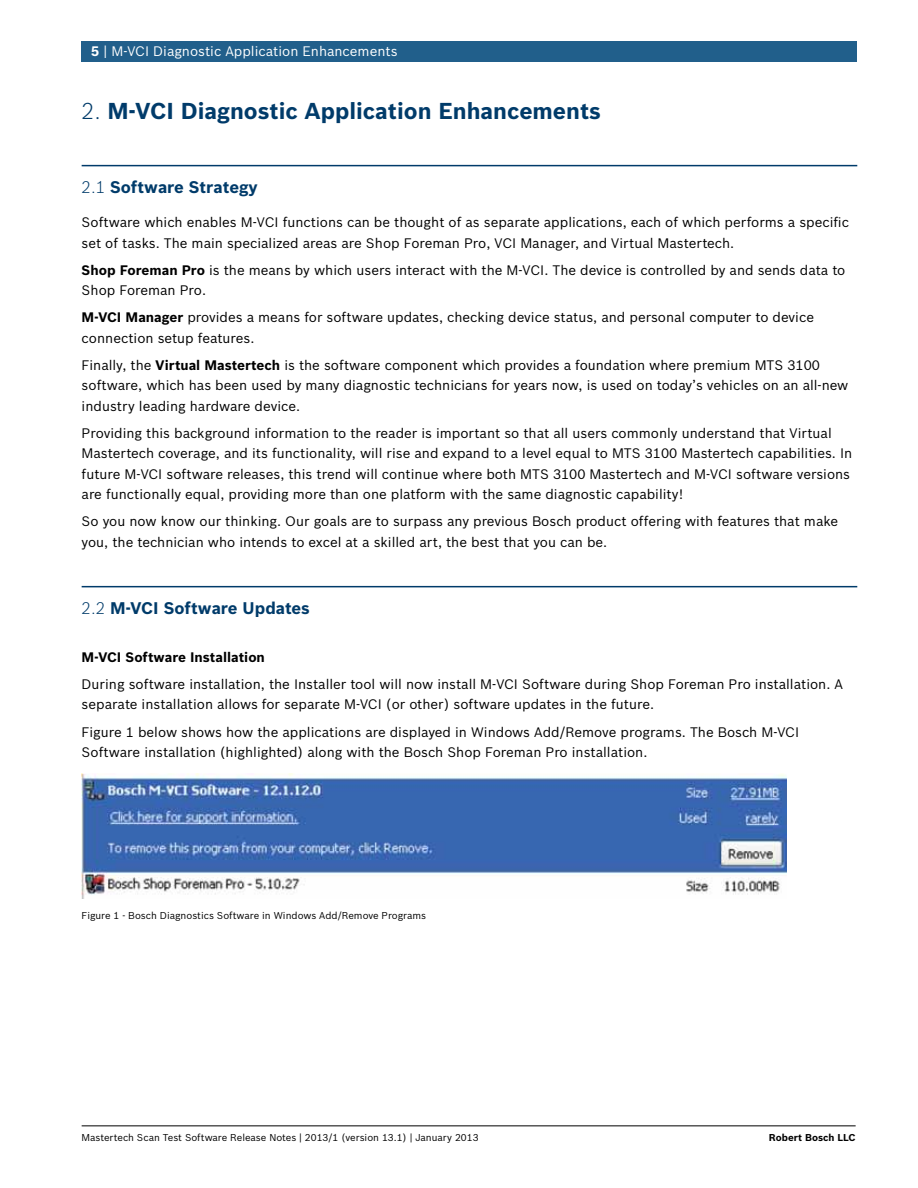
<style>
.page{position:relative;width:918px;height:1188px;background:#fff}
.page>*{position:absolute;margin:0;border:0;box-sizing:border-box;transform-origin:0 0}
.t1{font:700 22.5px "Bosch Sans";color:#003b6a}
.t2{font:700 16.5px "Bosch Sans";color:#003b6a}
.t3{font:13.5px/20.4px "Bosch Sans";color:#000}
.t4{font:13.5px "Bosch Sans";color:#fff}
.t5{font:700 13.5px "Bosch Sans";color:#000}
.t6{font:9.75px "Bosch Sans";color:#000}
.t7{font:700 9.75px "Bosch Sans";color:#000}
.s1{font-weight:700}
.s2{font-weight:300}
</style>
<div class="page">
<div style="left:82px;top:41px;width:775px;height:20px;background:#215f8b"></div>
<hr style="left:82px;top:1125px;width:774px;height:1px;background:#000">
<hr style="left:82px;top:165px;width:775px;height:1px;background:#003b6a">
<hr style="left:82px;top:586px;width:775px;height:1px;background:#003b6a">
<img style="left:82px;top:773px;width:705px;height:125px">
<p class="t4" style="left:91px;top:43px;width:308px"><span class="s1">5</span> | M-VCI Diagnostic Application Enhancements</p>
<h1 class="t1" style="left:82px;top:97px;width:521px"><span class="s2">2.</span> M-VCI Diagnostic Application Enhancements</h1>
<p class="t2" style="left:82px;top:177px;width:178px"><span class="s2">2.1</span> Software Strategy</p>
<p class="t3" style="left:82px;top:212px;width:769px">Software which enables M-VCI functions can be thought of as separate applications, each of which performs a specific set of tasks. The main specialized areas are Shop Foreman Pro, VCI Manager, and Virtual Mastertech.</p>
<p class="t3" style="left:82px;top:260px;width:765px"><span class="s1">Shop Foreman Pro</span> is the means by which users interact with the M-VCI. The device is controlled by and sends data to<br>Shop Foreman Pro.</p>
<p class="t3" style="left:82px;top:307px;width:734px"><span class="s1">M-VCI Manager</span> provides a means for software updates, checking device status, and personal computer to device connection setup features.</p>
<p class="t3" style="left:82px;top:355px;width:768px">Finally, the <span class="s1">Virtual Mastertech</span> is the software component which provides a foundation where premium MTS 3100 software, which has been used by many diagnostic technicians for years now, is used on today’s vehicles on an all-new industry leading hardware device.</p>
<p class="t3" style="left:82px;top:423px;width:772px">Providing this background information to the reader is important so that all users commonly understand that Virtual Mastertech coverage, and its functionality, will rise and expand to a level equal to MTS 3100 Mastertech capabilities. In future M-VCI software releases, this trend will continue where both MTS 3100 Mastertech and M-VCI software versions are functionally equal, providing more than one platform with the same diagnostic capability!</p>
<p class="t3" style="left:82px;top:511px;width:758px">So you now know our thinking. Our goals are to surpass any previous Bosch product offering with features that make you, the technician who intends to excel at a skilled art, the best that you can be.</p>
<p class="t2" style="left:82px;top:598px;width:230px"><span class="s2">2.2</span> M-VCI Software Updates</p>
<p class="t5" style="left:82px;top:649px;width:185px">M-VCI Software Installation</p>
<p class="t3" style="left:82px;top:674px;width:763px">During software installation, the Installer tool will now install M-VCI Software during Shop Foreman Pro installation. A separate installation allows for separate M-VCI (or other) software updates in the future.</p>
<p class="t3" style="left:82px;top:721px;width:719px">Figure 1 below shows how the applications are displayed in Windows Add/Remove programs. The Bosch M-VCI<br>Software installation (highlighted) along with the Bosch Shop Foreman Pro installation.</p>
<p class="t6" style="left:82px;top:909px;width:346px">Figure 1 - Bosch Diagnostics Software in Windows Add/Remove Programs</p>
<p class="t6" style="left:82px;top:1131px;width:398px">Mastertech Scan Test Software Release Notes | 2013/1 (version 13.1) | January 2013</p>
<p class="t7" style="left:769px;top:1131px;width:88px">Robert Bosch LLC</p>
</div>
